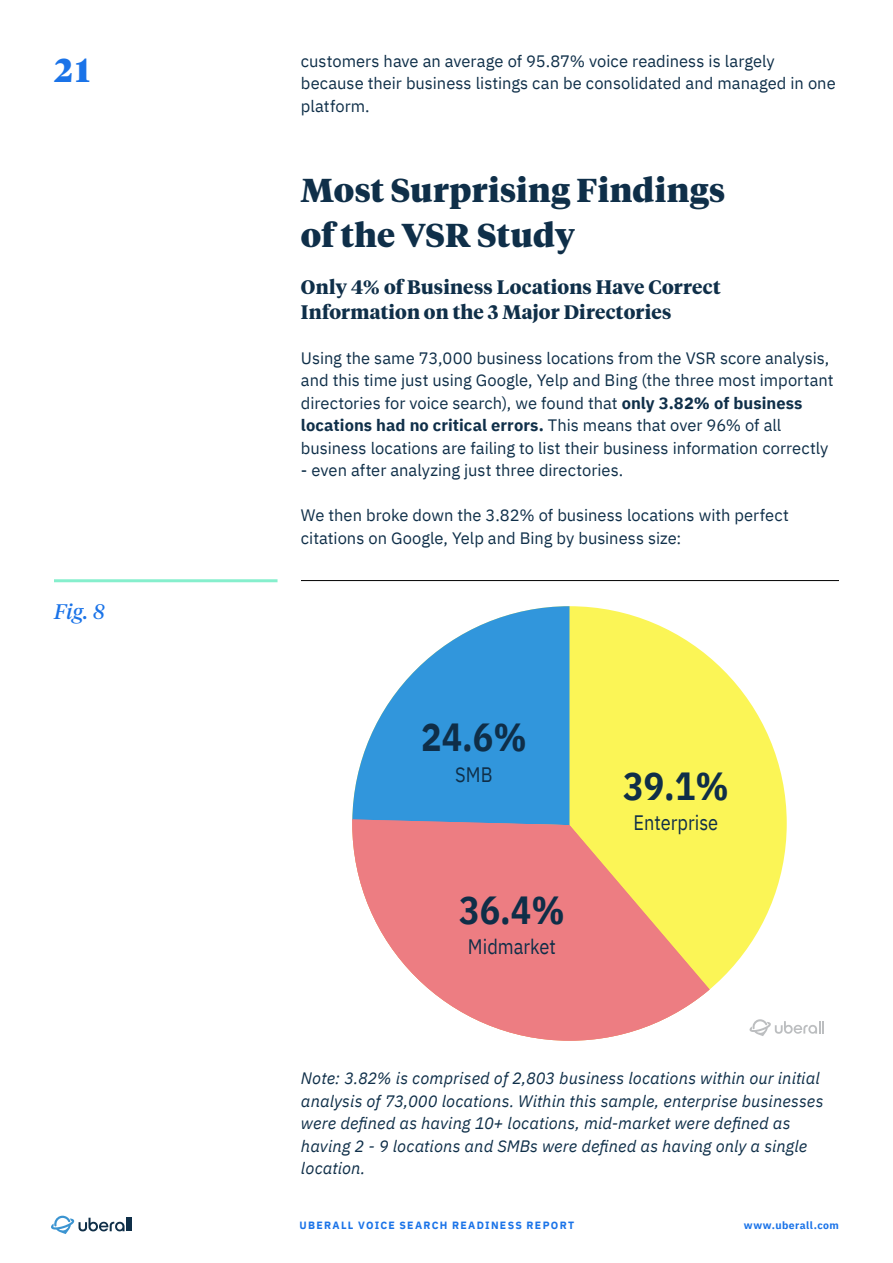
<style>
.page{position:relative;width:893px;height:1263px;background:#fff}
.page>*{position:absolute;margin:0;border:0;box-sizing:border-box;transform-origin:0 0}
.t1{font:700 39.15px "IBM Plex Sans";color:#0f2e48;scale:.87 1}
.t2{font:900 33px/45px "Tiempos Headline Test";letter-spacing:.01em;color:#0f2f49}
.t3{font:900 33px "Tiempos Headline Test";color:#1a73e8}
.t4{font:italic 21px "Tiempos Headline Test";color:#1a73e8}
.t5{font:20.85px "IBM Plex Sans";color:#0f2e48;scale:.87 1}
.t6{font:700 19.5px/24.8px "Tiempos Headline Test";letter-spacing:.01em;color:#0f2f49}
.t7{font:16.5px/22.5px "IBM Plex Sans";color:#0f2f49}
.t8{font:italic 16.5px/22.5px "IBM Plex Sans";letter-spacing:.005em;color:#0f2f49}
.t9{font:700 10.5px "IBM Plex Sans";letter-spacing:.12em;color:#1a73e8}
.t10{font:700 10.5px "IBM Plex Sans";letter-spacing:.045em;color:#1a73e8}
.s1{font-family:"Georgia"}
.s2{font-weight:700}
</style>
<div class="page">
<svg style="left:51px;top:1216px;width:81px;height:18px"></svg>
<hr style="left:54px;top:579px;width:224px;height:3px;background:#86efcd">
<svg style="left:569px;top:606px;width:218px;height:351px;fill:#fbf556"></svg>
<svg style="left:352px;top:606px;width:217px;height:212px;fill:#3196dc"></svg>
<svg style="left:352px;top:818px;width:389px;height:171px;fill:#fbf556"></svg>
<svg style="left:352px;top:819px;width:358px;height:222px;fill:#ed7d82"></svg>
<svg style="left:749px;top:1019px;width:75px;height:17px"></svg>
<hr style="left:301px;top:580px;width:538px;height:1px;background:#000">
<h2 class="t3" style="left:54px;top:47px;width:38px">21</h2>
<p class="t7" style="left:301px;top:48px;width:536px">customers have an average of 95.87% voice readiness is largely because their business listings can be consolidated and managed in one platform.</p>
<p class="t4" style="left:54px;top:597px;width:52px">Fig. 8</p>
<h2 class="t2" style="left:301px;top:166px;width:426px">Most Surprising Findings of the VSR Study</h2>
<p class="t6" style="left:301px;top:274px;width:421px">Only 4<span class="s1">%</span> of Business Locations Have Correct<br>Information on the 3 Major Directories</p>
<p class="t7" style="left:301px;top:345px;width:534px">Using the same 73,000 business locations from the VSR score analysis, and this time just using Google, Yelp and Bing (the three most important directories for voice search), we found that <span class="s2">only 3.82% of business locations had no critical errors.</span> This means that over 96% of all business locations are failing to list their business information correctly</p>
<p class="t7" style="left:301px;top:458px;width:324px">- even after analyzing just three directories.</p>
<p class="t7" style="left:301px;top:503px;width:489px">We then broke down the 3.82% of business locations with perfect citations on Google, Yelp and Bing by business size:</p>
<h1 class="t1" style="left:421px;top:706px;width:123px">24.6%</h1>
<p class="t5" style="left:455px;top:758px;width:44px">SMB</p>
<h1 class="t1" style="left:459px;top:879px;width:123px">36.4%</h1>
<p class="t5" style="left:468px;top:931px;width:103px">Midmarket</p>
<h1 class="t1" style="left:623px;top:755px;width:123px">39.1%</h1>
<p class="t5" style="left:634px;top:806px;width:99px">Enterprise</p>
<p class="t8" style="left:301px;top:1065px;width:524px">Note: 3.82% is comprised of 2,803 business locations within our initial analysis of 73,000 locations. Within this sample, enterprise businesses were defined as having 10+ locations, mid-market were defined as having 2 - 9 locations and SMBs were defined as having only a single location.</p>
<p class="t9" style="left:299px;top:1217px;width:276px">UBERALL VOICE SEARCH READINESS REPORT</p>
<p class="t10" style="left:744px;top:1217px;width:97px">www.uberall.com</p>
</div>
